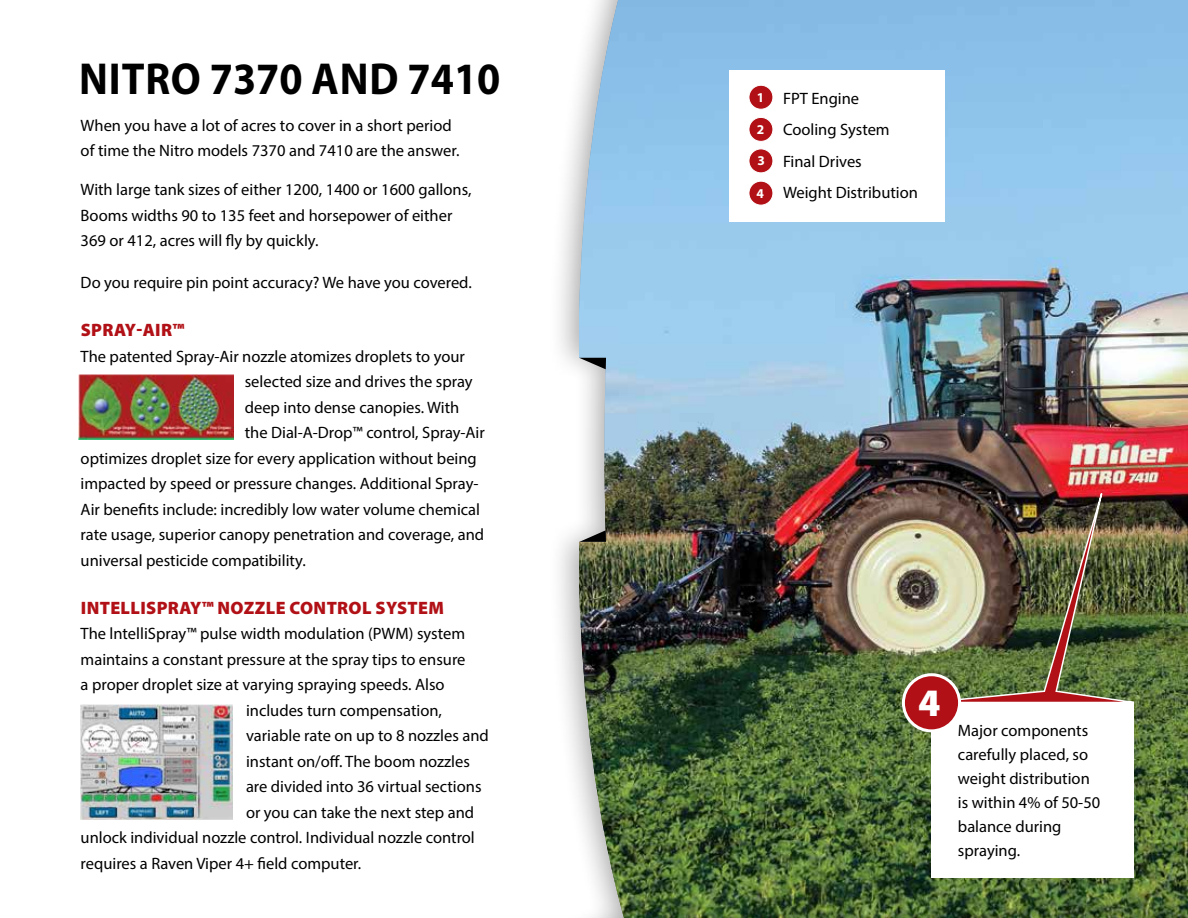
<style>
.page{position:relative;width:1188px;height:918px;background:#fff}
.page>*{position:absolute;margin:0;border:0;box-sizing:border-box;transform-origin:0 0}
.t1{font:700 45px "Myriad Pro";letter-spacing:.01em;color:#000;scale:.93 1}
.t2{font:900 39px "Myriad Pro";color:#fff}
.t3{font:900 18px "Myriad Pro";letter-spacing:.02em;color:#b11116}
.t4{font:16.5px/24px "Myriad Pro";color:#000}
.t5{font:700 13.5px "Myriad Pro";color:#fff}
</style>
<div class="page">
<img style="left:636px;top:0;width:552px;height:918px">
<div style="left:384px;top:0;width:252px;height:918px;background:#000;opacity:.33"></div>
<div style="left:387px;top:0;width:116px;height:918px;background:#fff"></div>
<svg style="left:579px;top:530px;width:27px;height:12px"></svg>
<svg style="left:579px;top:358px;width:27px;height:11px"></svg>
<div style="left:932px;top:702px;width:202px;height:176px;background:#fff"></div>
<img style="left:898px;top:442px;width:257px;height:262px">
<div style="left:903px;top:675px;width:57px;height:56px;background:#b11116;border-radius:50%"></div>
<div style="left:902px;top:673px;width:59px;height:59px;border:3px solid #fff;border-radius:50%"></div>
<div style="left:729px;top:70px;width:216px;height:152px;background:#fff"></div>
<div style="left:749px;top:85px;width:24px;height:24px;background:#b11116;border-radius:50%"></div>
<div style="left:749px;top:85px;width:24px;height:25px;border:1px solid #fff;border-radius:50%"></div>
<div style="left:749px;top:149px;width:24px;height:24px;background:#b11116;border-radius:50%"></div>
<div style="left:749px;top:149px;width:24px;height:24px;border:1px solid #fff;border-radius:50%"></div>
<div style="left:749px;top:117px;width:24px;height:24px;background:#b11116;border-radius:50%"></div>
<div style="left:749px;top:117px;width:24px;height:25px;border:1px solid #fff;border-radius:50%"></div>
<div style="left:749px;top:181px;width:24px;height:24px;background:#b11116;border-radius:50%"></div>
<div style="left:749px;top:181px;width:24px;height:25px;border:1px solid #fff;border-radius:50%"></div>
<img style="left:78px;top:375px;width:155px;height:64px">
<img style="left:81px;top:705px;width:152px;height:114px">
<h1 class="t1" style="left:79px;top:49px;width:455px">NITRO 7370 AND 7410</h1>
<p class="t4" style="left:81px;top:112px;width:380px;line-height:25.5px">When you have a lot of acres to cover in a short period of time the Nitro models 7370 and 7410 are the answer.</p>
<p class="t4" style="left:81px;top:177px;width:392px;line-height:25.5px">With large tank sizes of either 1200, 1400 or 1600 gallons,<br>Booms widths 90 to 135 feet and horsepower of either<br>369 or 412, acres will fly by quickly.</p>
<p class="t4" style="left:81px;top:270px;width:393px">Do you require pin point accuracy? We have you covered.</p>
<p class="t3" style="left:81px;top:318px;width:105px">SPRAY-AIR™</p>
<p class="t4" style="left:81px;top:344px;width:386px">The patented Spray-Air nozzle atomizes droplets to your</p>
<p class="t4" style="left:245px;top:369px;width:229px">selected size and drives the spray</p>
<p class="t4" style="left:245px;top:395px;width:216px">deep into dense canopies. With</p>
<p class="t4" style="left:245px;top:420px;width:242px">the Dial-A-Drop™ control, Spray-Air</p>
<p class="t4" style="left:81px;top:446px;width:398px">optimizes droplet size for every application without being</p>
<p class="t4" style="left:81px;top:471px;width:399px">impacted by speed or pressure changes. Additional Spray-</p>
<p class="t4" style="left:81px;top:497px;width:401px">Air benefits include: incredibly low water volume chemical</p>
<p class="t4" style="left:81px;top:522px;width:405px">rate usage, superior canopy penetration and coverage, and</p>
<p class="t4" style="left:81px;top:548px;width:227px">universal pesticide compatibility.</p>
<p class="t3" style="left:81px;top:596px;width:365px">INTELLISPRAY™ NOZZLE CONTROL SYSTEM</p>
<p class="t4" style="left:81px;top:621px;width:386px">The lntelliSpray™ pulse width modulation (PWM) system</p>
<p class="t4" style="left:81px;top:647px;width:386px">maintains a constant pressure at the spray tips to ensure</p>
<p class="t4" style="left:81px;top:672px;width:366px">a proper droplet size at varying spraying speeds. Also</p>
<p class="t4" style="left:246px;top:698px;width:197px">includes turn compensation,</p>
<p class="t4" style="left:246px;top:723px;width:244px">variable rate on up to 8 nozzles and</p>
<p class="t4" style="left:246px;top:749px;width:225px">instant on/off. The boom nozzles</p>
<p class="t4" style="left:246px;top:774px;width:237px">are divided into 36 virtual sections</p>
<p class="t4" style="left:246px;top:800px;width:230px">or you can take the next step and</p>
<p class="t4" style="left:81px;top:825px;width:396px">unlock individual nozzle control. Individual nozzle control</p>
<p class="t4" style="left:81px;top:851px;width:282px">requires a Raven Viper 4+ field computer.</p>
<p class="t5" style="left:757px;top:88px;width:9px">1</p>
<p class="t5" style="left:757px;top:120px;width:9px">2</p>
<p class="t5" style="left:757px;top:152px;width:9px">3</p>
<p class="t5" style="left:757px;top:184px;width:9px">4</p>
<p class="t4" style="left:783px;top:82px;width:137px;line-height:31.5px">FPT Engine<br>Cooling System<br>Final Drives<br>Weight Distribution</p>
<h2 class="t2" style="left:918px;top:677px;width:24px">4</h2>
<p class="t4" style="left:958px;top:718px;width:144px">Major components carefully placed, so weight distribution is within 4% of 50-50 balance during spraying.</p>
</div>
